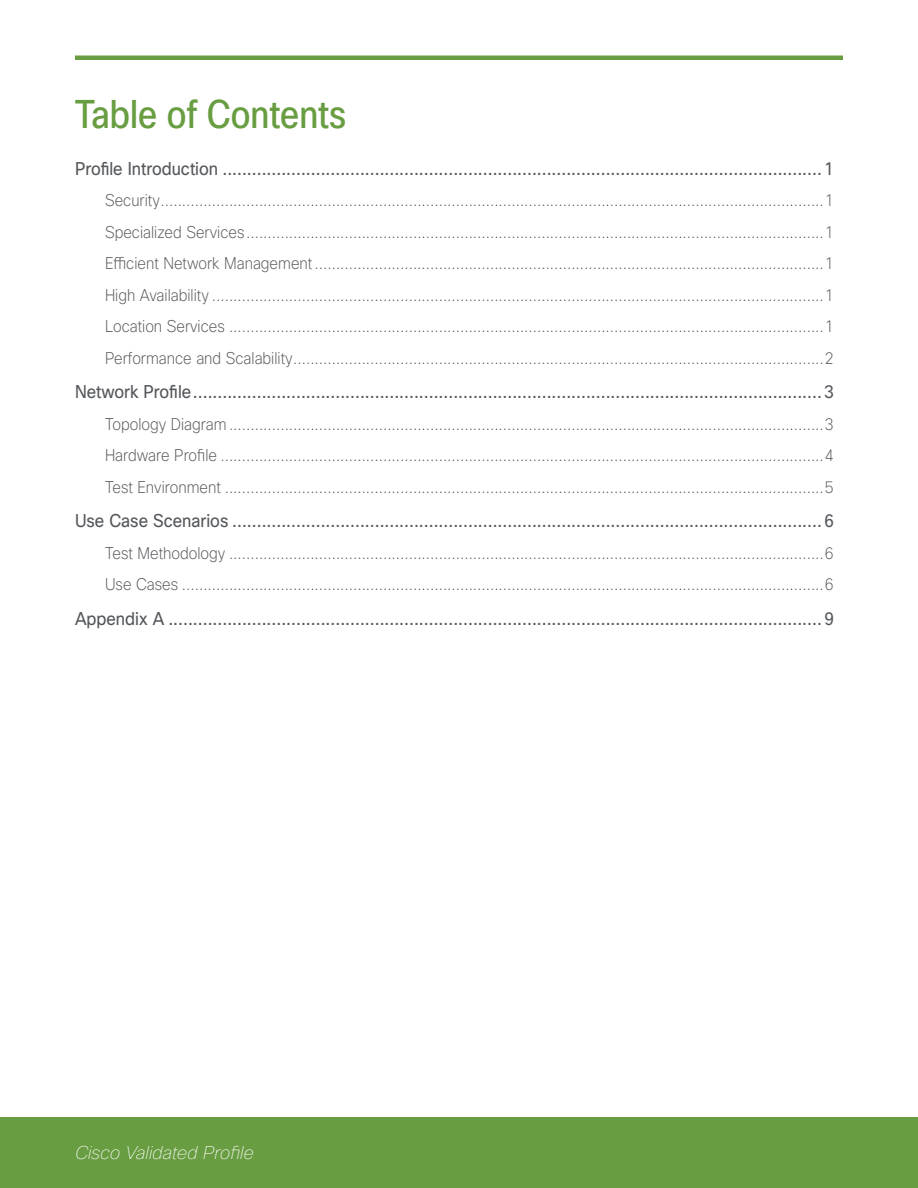
<style>
.page{position:relative;width:918px;height:1188px;background:#fff}
.page>*{position:absolute;margin:0;border:0;box-sizing:border-box;transform-origin:0 0}
.t1{font:condensed 39px "Cisco Sans";color:#689d41}
.t2{font:18px "Cisco Sans";color:#54575b;scale:.91 1}
.t3{font:italic 100 18px "Cisco Sans";color:#fff}
.t4{font:200 16.5px/31.5px "Cisco Sans";color:#54575b;text-align:justify;scale:.91 1}
</style>
<div class="page">
<div style="left:0;top:1118px;width:918px;height:70px;background:#689d41"></div>
<hr style="left:75px;top:56px;width:768px;height:4px;background:#689d41">
<h1 class="t1" style="left:75px;top:90px;width:273px">Table of Contents</h1>
<p class="t2" style="left:75px;top:157px;width:836px">Profile Introduction ..........................................................................................................................1</p>
<p class="t4" style="left:105px;top:185px;width:803px">Security...........................................................................................................................................................1<br>Specialized Services.......................................................................................................................................1<br>Efficient Network Management.......................................................................................................................1<br>High Availability ...............................................................................................................................................1<br>Location Services ...........................................................................................................................................1<br>Performance and Scalability............................................................................................................................2</p>
<p class="t2" style="left:75px;top:380px;width:836px">Network Profile................................................................................................................................3</p>
<p class="t4" style="left:105px;top:408px;width:803px">Topology Diagram ...........................................................................................................................................3<br>Hardware Profile .............................................................................................................................................4<br>Test Environment ............................................................................................................................................5</p>
<p class="t2" style="left:75px;top:509px;width:836px">Use Case Scenarios ........................................................................................................................6</p>
<p class="t4" style="left:105px;top:537px;width:803px">Test Methodology ...........................................................................................................................................6<br>Use Cases ......................................................................................................................................................6</p>
<p class="t2" style="left:75px;top:607px;width:836px">Appendix A .....................................................................................................................................9</p>
<p class="t3" style="left:75px;top:1141px;width:180px">Cisco Validated Profile</p>
</div>
